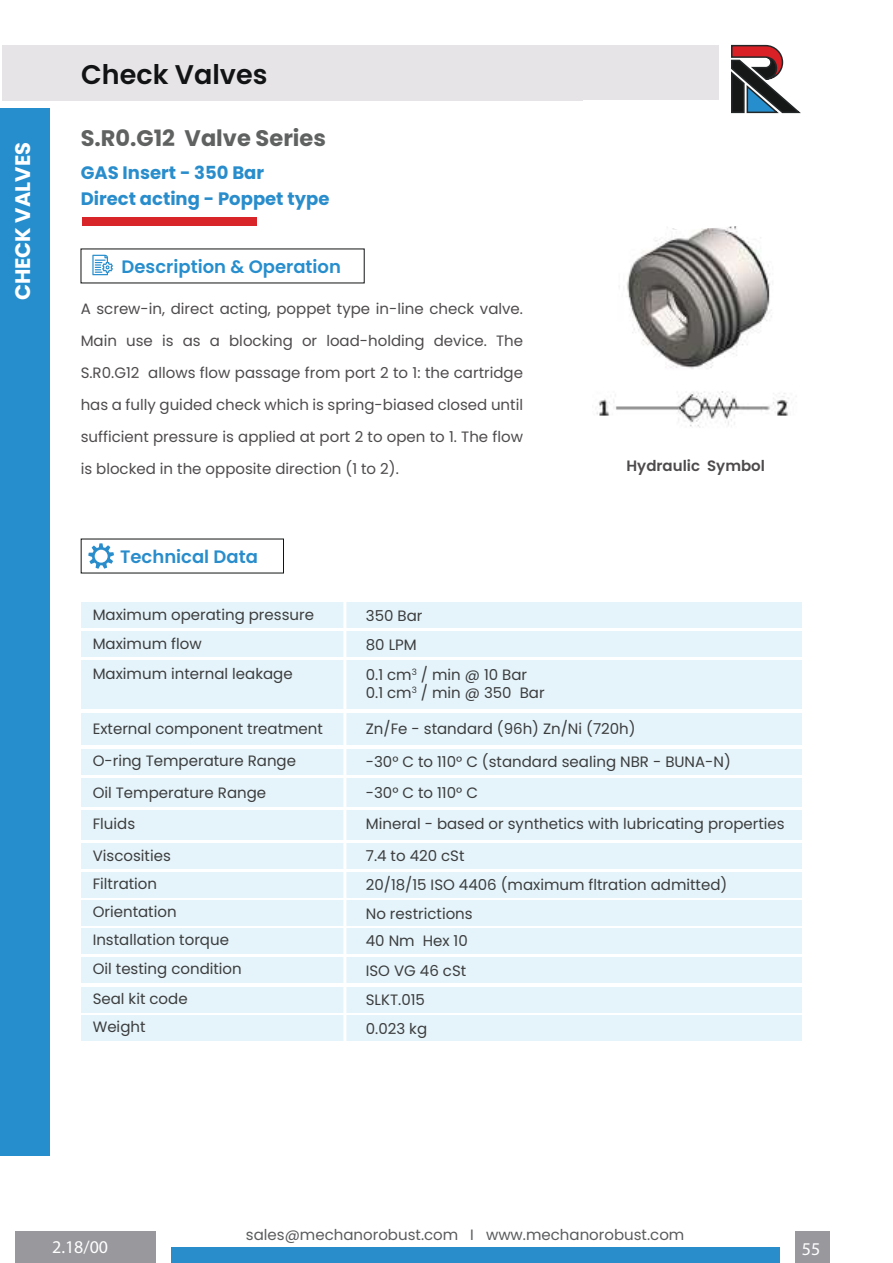
<style>
.page{position:relative;width:893px;height:1263px;background:#fff}
.page>*{position:absolute;margin:0;border:0;box-sizing:border-box;transform-origin:0 0}
.t1{font:600 27px "Poppins";color:#121314}
.t2{font:700 22.5px "Poppins";color:#606261}
.t3{font:700 21px "Poppins";color:#fff}
.t4{font:700 18px "Poppins";color:#298dcc}
.t5{font:600 18px "Poppins";color:#278ecd}
.t6{font:600 18px "Poppins";color:#298dcc}
.t7{font:18px "Myriad Pro";color:#fff}
.t8{font:15px/29.4px "Poppins";color:#3c3d3e}
.t9{font:15px/32.1px "Poppins";color:#4e4b4c;text-align:justify}
.t10{font:15px "Poppins";color:#595b5c}
.t11{font:600 15px "Poppins";color:#4e4b4c}
</style>
<div class="page">
<div style="left:82px;top:218px;width:175px;height:8px;background:#d82529"></div>
<div style="left:81px;top:602px;width:720px;height:25px;background:#e5f4fa"></div>
<div style="left:81px;top:631px;width:720px;height:26px;background:#e5f4fa"></div>
<div style="left:81px;top:661px;width:720px;height:48px;background:#e5f4fa"></div>
<div style="left:81px;top:713px;width:720px;height:32px;background:#e5f4fa"></div>
<div style="left:81px;top:810px;width:720px;height:30px;background:#e5f4fa"></div>
<div style="left:81px;top:843px;width:720px;height:25px;background:#e5f4fa"></div>
<div style="left:81px;top:749px;width:720px;height:25px;background:#e5f4fa"></div>
<div style="left:81px;top:778px;width:720px;height:29px;background:#e5f4fa"></div>
<div style="left:81px;top:872px;width:720px;height:26px;background:#e5f4fa"></div>
<div style="left:81px;top:900px;width:720px;height:26px;background:#e5f4fa"></div>
<div style="left:81px;top:928px;width:720px;height:25px;background:#e5f4fa"></div>
<div style="left:81px;top:957px;width:720px;height:26px;background:#e5f4fa"></div>
<div style="left:81px;top:987px;width:720px;height:25px;background:#e5f4fa"></div>
<div style="left:81px;top:1015px;width:720px;height:26px;background:#e5f4fa"></div>
<hr style="left:343px;top:512px;width:3px;height:535px;background:#fff">
<div style="left:2px;top:46px;width:717px;height:54px;background:#e6e4e6"></div>
<svg style="left:731px;top:44px;width:70px;height:70px"></svg>
<svg style="left:88px;top:543px;width:26px;height:26px"></svg>
<div style="left:171px;top:1247px;width:609px;height:15px;background:#298dcc"></div>
<div style="left:795px;top:1231px;width:35px;height:32px;background:#98989d"></div>
<div style="left:15px;top:1231px;width:140px;height:32px;background:#98989d"></div>
<svg style="left:92px;top:254px;width:21px;height:21px"></svg>
<img style="left:596px;top:391px;width:193px;height:37px">
<img style="left:619px;top:230px;width:153px;height:139px">
<svg style="left:672px;top:226px;width:65px;height:4px"></svg>
<div style="left:0;top:108px;width:50px;height:1047px;background:#278ecd"></div>
<h3 class="t3" style="left:11px;top:300px;width:160px;rotate:-90deg">CHECK VALVES</h3>
<h1 class="t1" style="left:51px;top:59px;width:120px">Solenoid</h1>
<h1 class="t1" style="left:81px;top:59px;width:188px">Check Valves</h1>
<h2 class="t2" style="left:81px;top:125px;width:247px">S.R0.G12 Valve Series</h2>
<p class="t4" style="left:81px;top:162px;width:185px">GAS Insert - 350 Bar</p>
<p class="t4" style="left:81px;top:188px;width:250px">Direct acting - Poppet type</p>
<p class="t5" style="left:122px;top:256px;width:221px">Description &amp; Operation</p>
<p class="t9" style="left:81px;top:292px;width:444px">A screw-in, direct acting, poppet type in-line check valve.<br>Main use is as a blocking or load-holding device. The S.R0.G12 allows flow passage from port 2 to 1: the cartridge has a fully guided check which is spring-biased closed until sufficient pressure is applied at port 2 to open to 1. The flow is blocked in the opposite direction (1 to 2).</p>
<p class="t11" style="left:626px;top:457px;width:140px">Hydraulic Symbol</p>
<p class="t6" style="left:120px;top:546px;width:139px">Technical Data</p>
<p class="t8" style="left:93px;top:600px;width:223px">Maximum operating pressure<br>Maximum flow<br>Maximum internal leakage</p>
<p class="t8" style="left:93px;top:714px;width:232px">External component treatment</p>
<p class="t8" style="left:366px;top:601px;width:58px;line-height:29px">350 Bar<br>80 LPM</p>
<p class="t8" style="left:366px;top:666px;width:180px;line-height:18px">0.1 cm<sup>3</sup> / min @ 10 Bar<br>0.1 cm<sup>3</sup> / min @ 350 Bar</p>
<p class="t8" style="left:366px;top:714px;width:271px">Zn/Fe - standard (96h) Zn/Ni (720h)</p>
<p class="t8" style="left:93px;top:746px;width:205px">O-ring Temperature Range</p>
<p class="t8" style="left:366px;top:747px;width:367px">-30° C to 110° C (standard sealing NBR - BUNA-N)</p>
<p class="t8" style="left:93px;top:778px;width:175px">Oil Temperature Range</p>
<p class="t8" style="left:366px;top:778px;width:114px">-30° C to 110° C</p>
<p class="t8" style="left:93px;top:809px;width:44px">Fluids</p>
<p class="t8" style="left:366px;top:809px;width:420px">Mineral - based or synthetics with lubricating properties</p>
<p class="t8" style="left:93px;top:841px;width:80px">Viscosities</p>
<p class="t8" style="left:366px;top:841px;width:100px">7.4 to 420 cSt</p>
<p class="t8" style="left:93px;top:869px;width:66px">Filtration</p>
<p class="t8" style="left:366px;top:870px;width:363px">20/18/15 ISO 4406 (maximum fltration admitted)</p>
<p class="t8" style="left:93px;top:897px;width:85px">Orientation</p>
<p class="t8" style="left:366px;top:899px;width:108px">No restrictions</p>
<p class="t8" style="left:93px;top:925px;width:138px">Installation torque</p>
<p class="t8" style="left:366px;top:926px;width:103px">40 Nm Hex 10</p>
<p class="t8" style="left:93px;top:954px;width:151px">Oil testing condition</p>
<p class="t8" style="left:366px;top:956px;width:102px">ISO VG 46 cSt</p>
<p class="t8" style="left:93px;top:984px;width:96px">Seal kit code</p>
<p class="t8" style="left:366px;top:985px;width:61px">SLKT.015</p>
<p class="t8" style="left:93px;top:1012px;width:54px">Weight</p>
<p class="t8" style="left:366px;top:1014px;width:63px">0.023 kg</p>
<p class="t10" style="left:246px;top:1225px;width:440px">sales@mechanorobust.com I www.mechanorobust.com</p>
<p class="t7" style="left:52px;top:1236px;width:58px">2.18/00</p>
<p class="t7" style="left:802px;top:1237px;width:20px">55</p>
</div>
